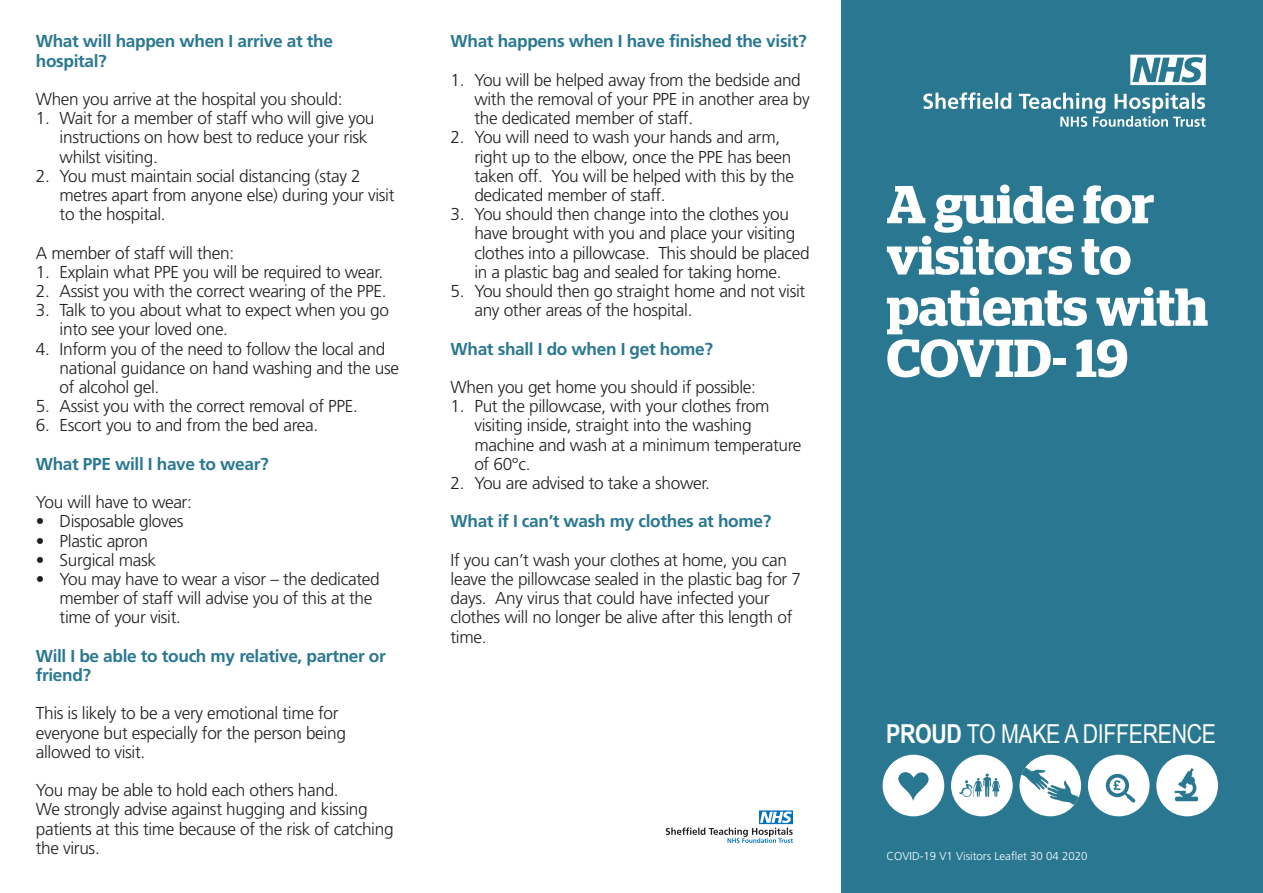
<style>
.page{position:relative;width:1263px;height:893px;background:#fff}
.page>*{position:absolute;margin:0;border:0;box-sizing:border-box;transform-origin:0 0}
.t1{font:600 53.25px/51.3px "Stag";color:#fff}
.t2{font:26.1px "Arial Narrow";letter-spacing:-.015em;color:#fff}
.t3{font:300 17.25px/19.2px "Frutiger";letter-spacing:-.02em;color:#231f20}
.t4{font:700 17.25px/19.2px "Frutiger";letter-spacing:-.02em;color:#297791}
.t5{font:300 11.55px "Frutiger";color:#fff}
.s1{font-weight:700}
</style>
<div class="page">
<div style="left:842px;top:0;width:421px;height:893px;background:#297791"></div>
<svg style="left:923px;top:92px;width:282px;height:35px"></svg>
<svg style="left:1130px;top:55px;width:76px;height:30px"></svg>
<svg style="left:1019px;top:758px;width:62px;height:57px"></svg>
<svg style="left:883px;top:755px;width:61px;height:61px"></svg>
<svg style="left:1156px;top:755px;width:62px;height:61px"></svg>
<svg style="left:951px;top:755px;width:62px;height:61px"></svg>
<svg style="left:1088px;top:755px;width:61px;height:61px"></svg>
<svg style="left:666px;top:810px;width:127px;height:33px"></svg>
<p class="t4" style="left:36px;top:32px;width:299px">What will happen when I arrive at the hospital?</p>
<p class="t3" style="left:36px;top:90px;width:308px">When you arrive at the hospital you should:</p>
<p class="t3" style="left:60px;top:109px;width:316px;text-indent:-24px">1. Wait for a member of staff who will give you instructions on how best to reduce your risk whilst visiting.</p>
<p class="t3" style="left:60px;top:167px;width:336px;text-indent:-24px">2. You must maintain social distancing (stay 2 metres apart from anyone else) during your visit to the hospital.</p>
<p class="t3" style="left:36px;top:243px;width:200px">A member of staff will then:</p>
<p class="t3" style="left:36px;top:263px;width:349px">1. Explain what PPE you will be required to wear.</p>
<p class="t3" style="left:36px;top:282px;width:352px">2. Assist you with the correct wearing of the PPE.</p>
<p class="t3" style="left:60px;top:301px;width:331px;text-indent:-24px">3. Talk to you about what to expect when you go into see your loved one.</p>
<p class="t3" style="left:60px;top:339px;width:341px;text-indent:-24px">4. Inform you of the need to follow the local and national guidance on hand washing and the use of alcohol gel.</p>
<p class="t3" style="left:36px;top:397px;width:324px">5. Assist you with the correct removal of PPE.</p>
<p class="t3" style="left:36px;top:416px;width:284px">6. Escort you to and from the bed area.</p>
<p class="t4" style="left:36px;top:454px;width:234px">What PPE will I have to wear?</p>
<p class="t3" style="left:36px;top:493px;width:158px">You will have to wear:</p>
<p class="t3" style="left:36px;top:512px;width:149px">• Disposable gloves</p>
<p class="t3" style="left:36px;top:531px;width:114px">• Plastic apron</p>
<p class="t3" style="left:36px;top:551px;width:122px">• Surgical mask</p>
<p class="t3" style="left:60px;top:570px;width:321px;text-indent:-24px">• You may have to wear a visor – the dedicated member of staff will advise you of this at the time of your visit.</p>
<p class="t4" style="left:36px;top:646px;width:352px">Will I be able to touch my relative, partner or friend?</p>
<p class="t3" style="left:36px;top:704px;width:312px">This is likely to be a very emotional time for everyone but especially for the person being allowed to visit.</p>
<p class="t3" style="left:36px;top:781px;width:359px">You may be able to hold each others hand.<br>We strongly advise against hugging and kissing patients at this time because of the risk of catching the virus.</p>
<p class="t4" style="left:451px;top:32px;width:358px">What happens when I have finished the visit?</p>
<p class="t3" style="left:474px;top:70px;width:337px;text-indent:-24px">1. You will be helped away from the bedside and with the removal of your PPE in another area by the dedicated member of staff.</p>
<p class="t3" style="left:474px;top:128px;width:321px;text-indent:-24px">2. You will need to wash your hands and arm, right up to the elbow, once the PPE has been taken off. You will be helped with this by the dedicated member of staff.</p>
<p class="t3" style="left:474px;top:205px;width:337px;text-indent:-24px">3. You should then change into the clothes you have brought with you and place your visiting clothes into a pillowcase. This should be placed in a plastic bag and sealed for taking home.</p>
<p class="t3" style="left:474px;top:282px;width:332px;text-indent:-24px">5. You should then go straight home and not visit any other areas of the hospital.</p>
<p class="t4" style="left:451px;top:339px;width:264px">What shall I do when I get home?</p>
<p class="t3" style="left:451px;top:378px;width:307px">When you get home you should if possible:</p>
<p class="t3" style="left:474px;top:397px;width:329px;text-indent:-24px">1. Put the pillowcase, with your clothes from visiting inside, straight into the washing machine and wash at a minimum temperature of 60°c.</p>
<p class="t3" style="left:451px;top:474px;width:261px">2. You are advised to take a shower.</p>
<p class="t4" style="left:451px;top:512px;width:322px">What if I can’t wash my clothes at home?</p>
<p class="t3" style="left:451px;top:550px;width:352px">If you can’t wash your clothes at home, you can leave the pillowcase sealed in the plastic bag for 7 days. Any virus that could have infected your clothes will no longer be alive after this length of time.</p>
<h1 class="t1" style="left:887px;top:179px;width:323px">A guide for visitors to patients with<br>COVID- 19</h1>
<h2 class="t2" style="left:886px;top:714px;width:331px"><span class="s1">PROUD</span> TO MAKE A DIFFERENCE</h2>
<p class="t5" style="left:887px;top:849px;width:202px">COVID-19 V1 Visitors Leaflet 30 04 2020</p>
</div>
